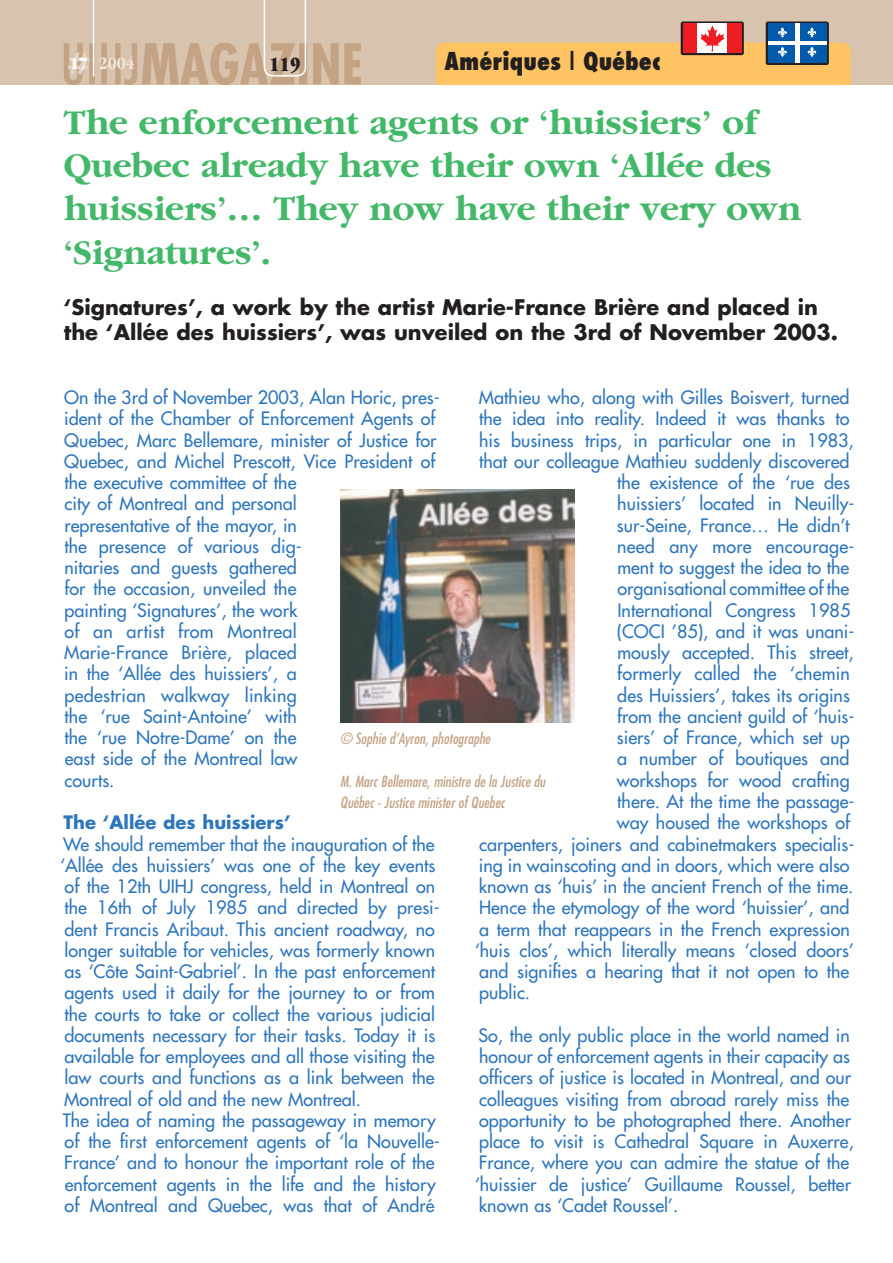
<style>
.page{position:relative;width:893px;height:1263px;background:#fff}
.page>*{position:absolute;margin:0;border:0;box-sizing:border-box;transform-origin:0 0}
.t1{font:700 36px/43.2px "Garamond";color:#44b869}
.t2{font:800 condensed 24px "Futura";color:#231f20}
.t3{font:700 21px/25.2px "Futura";color:#231f20}
.t4{font:ultra-condensed 21px "Garamond";color:#231f20}
.t5{font:18px/21.3px "Futura";color:#2e76bc}
.t6{font:700 18px "Futura";color:#2e76bc}
.t7{font:700 condensed 18px "Garamond";color:#f0e9df}
.t8{font:italic condensed 15px/21.3px "Futura";color:#c3a384}
.s1{font-weight:400;font-stretch:ultra-condensed;color:#fff}
</style>
<div class="page">
<div style="left:0;top:0;width:893px;height:85px;background:#d8c3ae"></div>
<svg style="left:64px;top:0;width:297px;height:85px"></svg>
<svg style="left:766px;top:22px;width:63px;height:43px"></svg>
<div style="left:768px;top:24px;width:59px;height:39px;background:#015aaa"></div>
<hr style="left:795px;top:24px;width:4px;height:39px;background:#fff">
<svg style="left:681px;top:21px;width:63px;height:34px"></svg>
<div style="left:683px;top:24px;width:59px;height:29px;background:#ee1d23"></div>
<div style="left:697px;top:24px;width:30px;height:29px;background:#fff"></div>
<svg style="left:436px;top:26px;width:414px;height:59px"></svg>
<img style="left:340px;top:489px;width:234px;height:234px">
<p class="t7" style="left:70px;top:53px;width:67px"><span class="s1">17</span> 2004</p>
<p class="t4" style="left:269px;top:53px;width:33px">119</p>
<h2 class="t2" style="left:445px;top:46px;width:218px">Amériques | Québec</h2>
<h1 class="t1" style="left:64px;top:101px;width:739px">The enforcement agents or ‘huissiers’ of Quebec already have their own ‘Allée des huissiers’… They now have their very own ‘Signatures’.</h1>
<p class="t3" style="left:64px;top:293px;width:776px">‘Signatures’, a work by the artist Marie-France Brière and placed in the ‘Allée des huissiers’, was unveiled on the 3rd of November 2003.</p>
<p class="t5" style="left:64px;top:387px;width:377px">On the 3rd of November 2003, Alan Horic, pres&shy;ident of the Chamber of Enforcement Agents of<br>Quebec, Marc Bellemare, minister of Justice for<br>Quebec, and Michel Prescott, Vice President of the executive committee of the<br>city of Montreal and personal<br>representative of the mayor, in<br>the presence of various dig-<br>nitaries and guests gathered<br>for the occasion, unveiled the<br>painting ‘Signatures’, the work<br>of an artist from Montreal<br>Marie-France Brière, placed<br>in the ‘Allée des huissiers’, a<br>pedestrian walkway linking<br>the ‘rue Saint-Antoine’ with<br>the ‘rue Notre-Dame’ on the<br>east side of the Montreal law<br>courts.</p>
<p class="t6" style="left:64px;top:810px;width:229px">The ‘Allée des huissiers’</p>
<p class="t5" style="left:60px;top:833px;width:381px">We should remember that the inauguration of the ‘Allée des huissiers’ was one of the key events of the 12th UIHJ congress, held in Montreal on the 16th of July 1985 and directed by presi&shy;dent Francis Aribaut. This ancient roadway, no longer suitable for vehicles, was formerly known as ‘Côte Saint-Gabriel’. In the past enforcement agents used it daily for the journey to or from the courts to take or collect the various judicial documents necessary for their tasks. Today it is available for employees and all those visiting the law courts and functions as a link between the Montreal of old and the new Montreal.<br>The idea of naming the passageway in memory of the first enforcement agents of ‘la Nouvelle-France’ and to honour the important role of the enforcement agents in the life and the history of Montreal and Quebec, was that of André</p>
<p class="t5" style="left:479px;top:387px;width:372px">Mathieu who, along with Gilles Boisvert, turned</p>
<p class="t5" style="left:479px;top:408px;width:372px">the idea into reality. Indeed it was thanks to</p>
<p class="t5" style="left:479px;top:429px;width:376px">his business trips, in particular one in 1983,</p>
<p class="t5" style="left:479px;top:450px;width:372px">that our colleague Mathieu suddenly discovered</p>
<p class="t5" style="left:617px;top:472px;width:234px">the existence of the ‘rue des</p>
<p class="t5" style="left:617px;top:493px;width:239px">huissiers’ located in Neuilly-</p>
<p class="t5" style="left:617px;top:514px;width:234px">sur-Seine, France… He didn’t</p>
<p class="t5" style="left:617px;top:535px;width:239px">need any more encourage-</p>
<p class="t5" style="left:617px;top:557px;width:233px">ment to suggest the idea to the</p>
<p class="t5" style="left:617px;top:578px;width:233px">organisational committee of the</p>
<p class="t5" style="left:617px;top:599px;width:235px">International Congress 1985</p>
<p class="t5" style="left:617px;top:620px;width:239px">(COCI ’85), and it was unani-</p>
<p class="t5" style="left:617px;top:642px;width:238px">mously accepted. This street,</p>
<p class="t5" style="left:617px;top:663px;width:234px">formerly called the ‘chemin</p>
<p class="t5" style="left:617px;top:684px;width:234px">des Huissiers’, takes its origins</p>
<p class="t5" style="left:617px;top:705px;width:239px">from the ancient guild of ‘huis-</p>
<p class="t5" style="left:617px;top:727px;width:234px">siers’ of France, which set up</p>
<p class="t5" style="left:617px;top:748px;width:234px">a number of boutiques and</p>
<p class="t5" style="left:617px;top:769px;width:234px">workshops for wood crafting</p>
<p class="t5" style="left:617px;top:790px;width:239px">there. At the time the passage-</p>
<p class="t5" style="left:617px;top:812px;width:235px">way housed the workshops of</p>
<p class="t5" style="left:479px;top:833px;width:377px">carpenters, joiners and cabinetmakers specialis-</p>
<p class="t5" style="left:479px;top:854px;width:372px">ing in wainscoting and in doors, which were also</p>
<p class="t5" style="left:479px;top:875px;width:376px">known as ‘huis’ in the ancient French of the time.</p>
<p class="t5" style="left:479px;top:897px;width:372px">Hence the etymology of the word ‘huissier’, and</p>
<p class="t5" style="left:479px;top:918px;width:372px">a term that reappears in the French expression</p>
<p class="t5" style="left:475px;top:939px;width:381px">‘huis clos’, which literally means ‘closed doors’</p>
<p class="t5" style="left:479px;top:961px;width:372px">and signifies a hearing that it not open to the</p>
<p class="t5" style="left:479px;top:982px;width:52px">public.</p>
<p class="t5" style="left:475px;top:1024px;width:381px">So, the only public place in the world named in honour of enforcement agents in their capacity as officers of justice is located in Montreal, and our colleagues visiting from abroad rarely miss the opportunity to be photographed there. Another place to visit is Cathedral Square in Auxerre, France, where you can admire the statue of the ‘huissier de justice’ Guillaume Roussel, better known as ‘Cadet Roussel’.</p>
<p class="t8" style="left:340px;top:728px;width:152px">© Sophie d’Ayron, photographe</p>
<p class="t8" style="left:340px;top:770px;width:207px">M. Marc Bellemare, ministre de la Justice du<br>Québec - Justice minister of Quebec</p>
</div>
